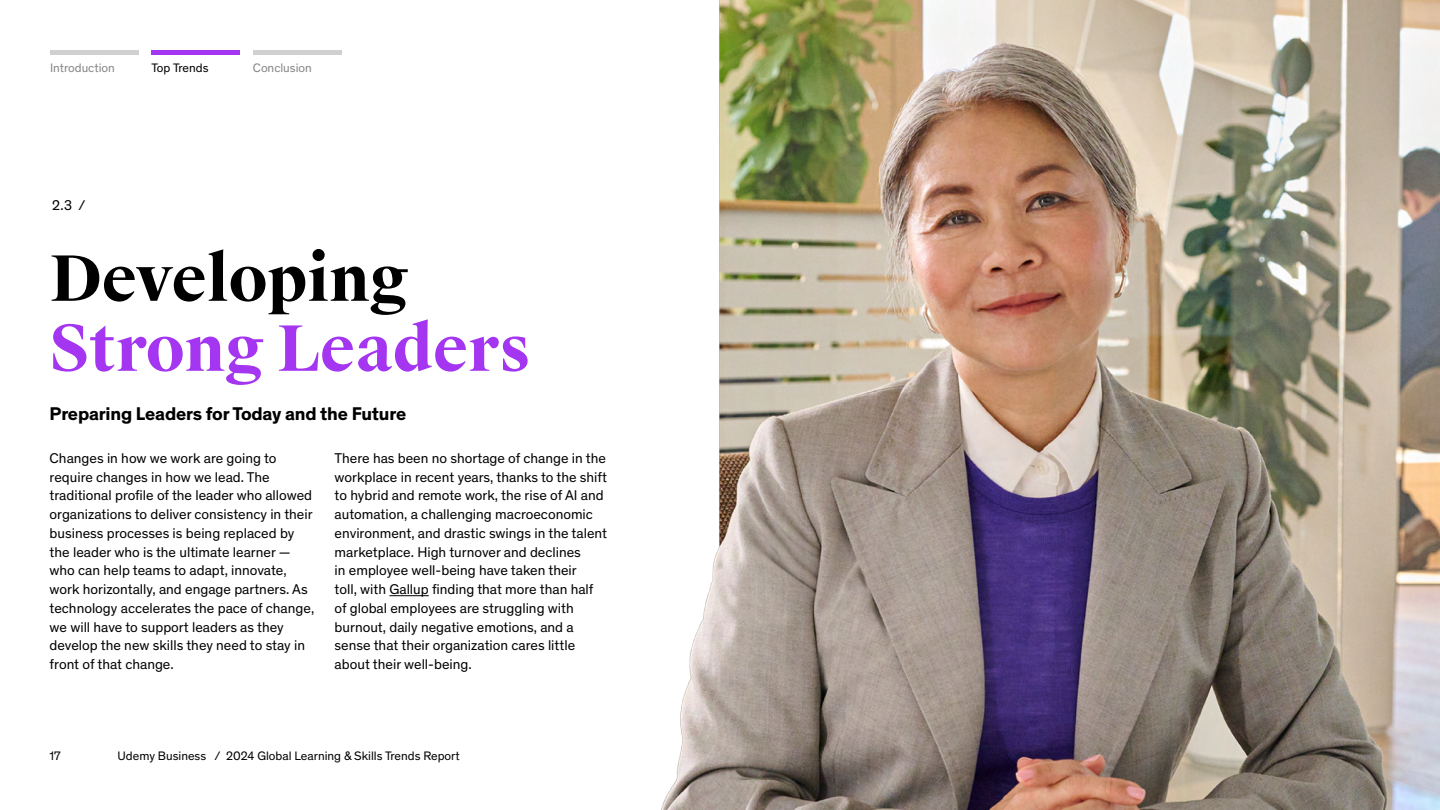
<style>
.page{position:relative;width:1440px;height:810px;background:#fff}
.page>*{position:absolute;margin:0;border:0;box-sizing:border-box;transform-origin:0 0}
.Headline_XL{font:700 62.5px/70px "Suisse Works";color:#a435f0}
.Subhead{font:700 18.75px "Udemy Sans Web";letter-spacing:-.01em;color:#000}
.Paragraph_Style_3{font:14.38px/18.8px "Udemy Sans Web";color:#000}
.Eyebrow{font:14.38px "Udemy Sans Web";color:#000}
.t1{font:12.5px "Udemy Sans Web";color:#000}
.t2{font:12.5px "Udemy Sans Web";color:#868686}
.s1{color:#000}
</style>
<div class="page">
<div style="left:50px;top:50px;width:89px;height:5px;background:#d0d0d0"></div>
<div style="left:253px;top:50px;width:89px;height:5px;background:#d0d0d0"></div>
<div style="left:151px;top:50px;width:89px;height:5px;background:#a435f0"></div>
<img style="left:661px;top:0;width:779px;height:810px">
<hr style="left:389px;top:595px;width:40px;height:1px;background:#000">
<p class="t2" style="left:50px;top:59px;width:66px">Introduction</p>
<p class="t1" style="left:151px;top:59px;width:59px">Top Trends</p>
<p class="t2" style="left:253px;top:59px;width:61px">Conclusion</p>
<p class="Eyebrow" style="left:52px;top:196px;width:35px">2.3 /</p>
<h1 class="Headline_XL" style="left:50px;top:245px;width:483px"><span class="s1">Developing<br></span>Strong Leaders</h1>
<h2 class="Subhead" style="left:50px;top:400px;width:358px">Preparing Leaders for Today and the Future</h2>
<p class="Paragraph_Style_3" style="left:50px;top:448px;width:266px">Changes in how we work are going to require changes in how we lead. The traditional profile of the leader who allowed organizations to deliver consistency in their business processes is being replaced by the leader who is the ultimate learner — who can help teams to adapt, innovate, work horizontally, and engage partners. As technology accelerates the pace of change, we will have to support leaders as they develop the new skills they need to stay in front of that change.</p>
<p class="Paragraph_Style_3" style="left:335px;top:448px;width:274px">There has been no shortage of change in the workplace in recent years, thanks to the shift to hybrid and remote work, the rise of AI and automation, a challenging macroeconomic environment, and drastic swings in the talent marketplace. High turnover and declines<br>in employee well-being have taken their<br>toll, with Gallup finding that more than half of global employees are struggling with burnout, daily negative emotions, and a sense that their organization cares little about their well-being.</p>
<p class="t1" style="left:50px;top:747px;width:13px">17</p>
<p class="t1" style="left:118px;top:747px;width:344px">Udemy Business / 2024 Global Learning &amp; Skills Trends Report</p>
</div>
